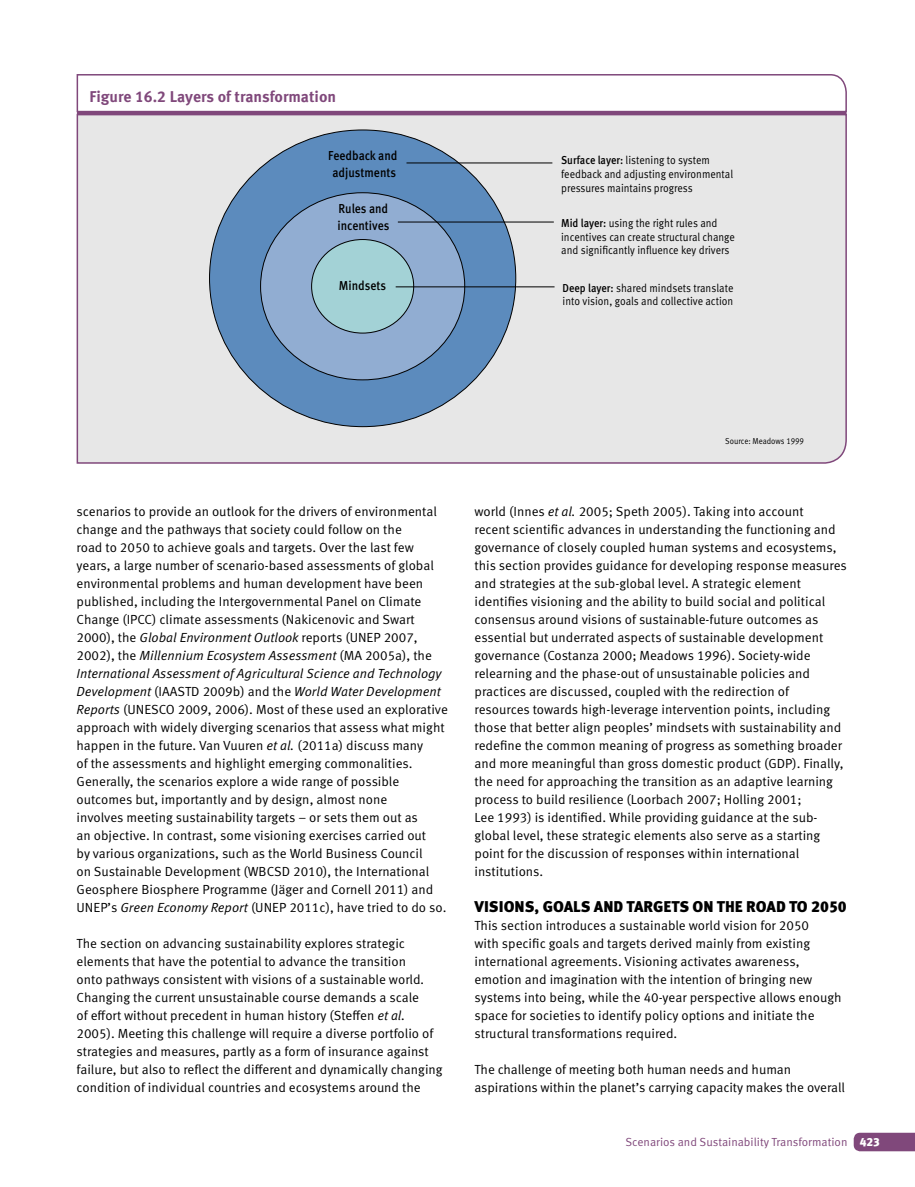
<style>
.page{position:relative;width:915px;height:1187px;background:#fff}
.page>*{position:absolute;margin:0;border:0;box-sizing:border-box;transform-origin:0 0}
.t1{font:900 15.6px "Meta Pro";color:#000}
.t2{font:700 15.6px "Meta Pro";color:#80487b}
.t3{font:13.2px/18px "Meta Pro";color:#000}
.t4{font:500 12.9px/17.2px "Meta Pro";color:#000;text-align:center;scale:.9 1}
.t5{font:11.7px "Meta Pro";color:#80487b}
.t6{font:11.55px/13.8px "Meta Pro";color:#000;scale:.9 1}
.t7{font:8.7px "Meta Pro";color:#000;scale:.9 1}
.s1{font-weight:500}
.s2{font-style:italic}
.s3{font-weight:900;color:#fff}
</style>
<div class="page">
<svg style="left:853px;top:1132px;width:61px;height:19px"></svg>
<svg style="left:76px;top:74px;width:771px;height:39px"></svg>
<svg style="left:76px;top:113px;width:771px;height:351px"></svg>
<hr style="left:77px;top:111px;width:769px;height:4px;background:#80487b">
<div style="left:95px;top:118px;width:734px;height:331px;background:#e7e7e7"></div>
<div style="left:209px;top:130px;width:306px;height:296px;background:#5c8bbd;border-radius:50%"></div>
<div style="left:260px;top:193px;width:204px;height:187px;background:#91add2;border-radius:50%"></div>
<div style="left:311px;top:239px;width:102px;height:94px;background:#a3d2d6;border-radius:50%"></div>
<hr style="left:406px;top:163px;width:146px;height:1px;background:#000">
<hr style="left:397px;top:222px;width:156px;height:1px;background:#000">
<hr style="left:395px;top:286px;width:159px;height:1px;background:#000">
<p class="t2" style="left:89px;top:86px;width:248px">Figure 16.2 Layers of transformation</p>
<p class="t4" style="left:328px;top:147px;width:78px">Feedback and adjustments</p>
<p class="t4" style="left:337px;top:200px;width:59px;text-align:left">Rules and incentives</p>
<p class="t4" style="left:338px;top:277px;width:54px">Mindsets</p>
<p class="t6" style="left:561px;top:153px;width:193px"><span class="s1">Surface layer:</span> listening to system feedback and adjusting environmental pressures maintains progress</p>
<p class="t6" style="left:561px;top:216px;width:194px"><span class="s1">Mid layer:</span> using the right rules and incentives can create structural change and significantly influence key drivers</p>
<p class="t6" style="left:562px;top:281px;width:191px"><span class="s1">Deep layer:</span> shared mindsets translate into vision, goals and collective action</p>
<p class="t3" style="left:77px;top:502px;width:373px">scenarios to provide an outlook for the drivers of environmental change and the pathways that society could follow on the<br>road to 2050 to achieve goals and targets. Over the last few years, a large number of scenario-based assessments of global environmental problems and human development have been published, including the Intergovernmental Panel on Climate Change (IPCC) climate assessments (Nakicenovic and Swart 2000), the <span class="s2">Global Environment Outlook</span> reports (UNEP 2007, 2002), the <span class="s2">Millennium Ecosystem Assessment</span> (MA 2005a), the <span class="s2">International Assessment of Agricultural Science and Technology Development</span> (IAASTD 2009b) and the <span class="s2">World Water Development Reports</span> (UNESCO 2009, 2006). Most of these used an explorative approach with widely diverging scenarios that assess what might happen in the future. Van Vuuren <span class="s2">et al.</span> (2011a) discuss many<br>of the assessments and highlight emerging commonalities.<br>Generally, the scenarios explore a wide range of possible outcomes but, importantly and by design, almost none<br>involves meeting sustainability targets – or sets them out as<br>an objective. In contrast, some visioning exercises carried out<br>by various organizations, such as the World Business Council<br>on Sustainable Development (WBCSD 2010), the International Geosphere Biosphere Programme (Jäger and Cornell 2011) and UNEP’s <span class="s2">Green Economy Report</span> (UNEP 2011c), have tried to do so.</p>
<p class="t3" style="left:77px;top:934px;width:367px">The section on advancing sustainability explores strategic elements that have the potential to advance the transition<br>onto pathways consistent with visions of a sustainable world<span class="s2">.<br></span>Changing the current unsustainable course demands a scale<br>of effort without precedent in human history (Steffen <span class="s2">et al.<br></span>2005). Meeting this challenge will require a diverse portfolio of strategies and measures, partly as a form of insurance against failure, but also to reflect the different and dynamically changing condition of individual countries and ecosystems around the</p>
<p class="t7" style="left:725px;top:435px;width:89px">Source: Meadows 1999</p>
<p class="t3" style="left:474px;top:502px;width:374px">world (Innes <span class="s2">et al.</span> 2005; Speth 2005). Taking into account<br>recent scientific advances in understanding the functioning and governance of closely coupled human systems and ecosystems, this section provides guidance for developing response measures and strategies at the sub-global level. A strategic element identifies visioning and the ability to build social and political consensus around visions of sustainable-future outcomes as essential but underrated aspects of sustainable development governance (Costanza 2000; Meadows 1996). society-wide relearning and the phase-out of unsustainable policies and practices are discussed, coupled with the redirection of resources towards high-leverage intervention points, including those that better align peoples’ mindsets with sustainability and redefine the common meaning of progress as something broader and more meaningful than gross domestic product (GDP). Finally, the need for approaching the transition as an adaptive learning process to build resilience (Loorbach 2007; Holling 2001;<br>Lee 1993) is identified. While providing guidance at the sub&shy;global level, these strategic elements also serve as a starting point for the discussion of responses within international institutions.</p>
<p class="t1" style="left:474px;top:896px;width:374px">VISIONS, GOALS AND TARGETS ON THE ROAD TO 2050</p>
<p class="t3" style="left:474px;top:916px;width:368px">This section introduces a sustainable world vision for 2050<br>with specific goals and targets derived mainly from existing international agreements. Visioning activates awareness, emotion and imagination with the intention of bringing new systems into being, while the 40-year perspective allows enough space for societies to identify policy options and initiate the structural transformations required.</p>
<p class="t3" style="left:474px;top:1060px;width:372px">The challenge of meeting both human needs and human aspirations within the planet’s carrying capacity makes the overall</p>
<p class="t5" style="left:625px;top:1134px;width:256px">Scenarios and Sustainability Transformation <span class="s3">423</span></p>
</div>
